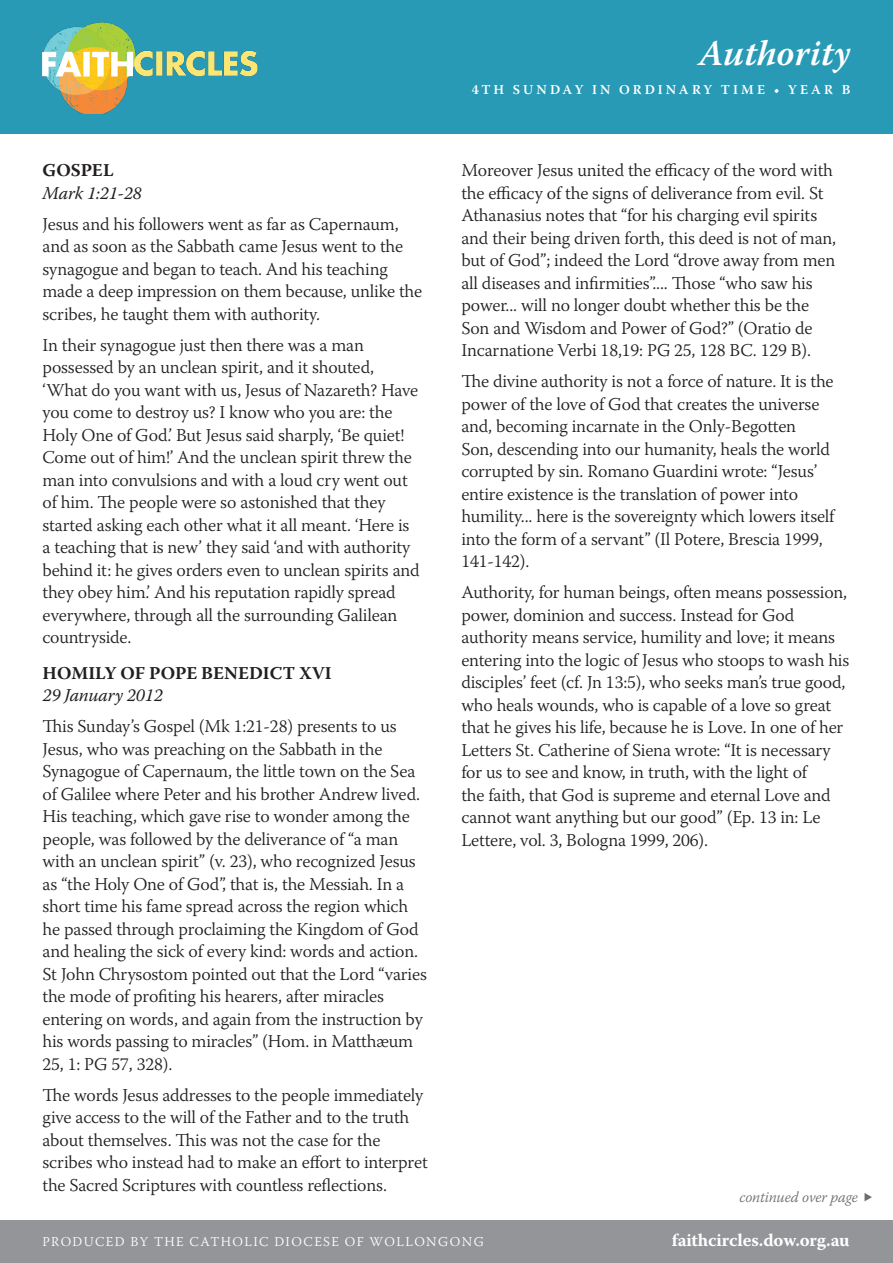
<style>
.page{position:relative;width:893px;height:1263px;background:#fff}
.page>*{position:absolute;margin:0;border:0;box-sizing:border-box;transform-origin:0 0}
.t1{font:italic 600 36px "Warnock Pro";color:#fff}
.t2{font:300 18px/22.5px "Warnock Pro";letter-spacing:-.01em;color:#231f20}
.t3{font:700 18px "Warnock Pro";color:#231f20}
.t4{font:italic 18px "Warnock Pro";letter-spacing:-.01em;color:#231f20}
.t5{font:700 18px "Warnock Pro";letter-spacing:-.01em;color:#fff}
.t6{font:italic 300 15px "Warnock Pro";letter-spacing:-.01em;color:#6c6d70}
.t7{font:300 13.5px "Warnock Pro";letter-spacing:.1em;color:#fff}
.t8{font:600 13.5px "Warnock Pro";letter-spacing:.23em;color:#fff}
</style>
<div class="page">
<div style="left:0;top:0;width:893px;height:134px;background:#289ab6"></div>
<div style="left:0;top:1220px;width:893px;height:43px;background:#939598"></div>
<img style="left:43px;top:23px;width:215px;height:91px">
<h1 class="t1" style="left:699px;top:31px;width:153px">Authority</h1>
<p class="t3" style="left:43px;top:159px;width:72px">GOSPEL</p>
<p class="t4" style="left:43px;top:182px;width:101px">Mark 1:21-28</p>
<p class="t2" style="left:43px;top:212px;width:381px">Jesus and his followers went as far as Capernaum, and as soon as the Sabbath came Jesus went to the synagogue and began to teach. And his teaching made a deep impression on them because, unlike the scribes, he taught them with authority.</p>
<p class="t2" style="left:43px;top:333px;width:379px">In their synagogue just then there was a man possessed by an unclean spirit, and it shouted, ‘What do you want with us, Jesus of Nazareth? Have you come to destroy us? I know who you are: the Holy One of God.’ But Jesus said sharply, ‘Be quiet!<br>Come out of him!’ And the unclean spirit threw the man into convulsions and with a loud cry went out of him. The people were so astonished that they started asking each other what it all meant. ‘Here is a teaching that is new’ they said ‘and with authority behind it: he gives orders even to unclean spirits and they obey him.’ And his reputation rapidly spread everywhere, through all the surrounding Galilean countryside.</p>
<p class="t3" style="left:43px;top:662px;width:291px">HOMILY OF POPE BENEDICT XVI</p>
<p class="t4" style="left:43px;top:684px;width:122px">29 January 2012</p>
<p class="t2" style="left:43px;top:714px;width:386px">This Sunday’s Gospel (Mk 1:21-28) presents to us Jesus, who was preaching on the Sabbath in the Synagogue of Capernaum, the little town on the Sea of Galilee where Peter and his brother Andrew lived.<br>His teaching, which gave rise to wonder among the people, was followed by the deliverance of “a man with an unclean spirit” (v. 23), who recognized Jesus as “the Holy One of God”, that is, the Messiah. In a short time his fame spread across the region which he passed through proclaiming the Kingdom of God and healing the sick of every kind: words and action.<br>St John Chrysostom pointed out that the Lord “varies the mode of profiting his hearers, after miracles entering on words, and again from the instruction by his words passing to miracles” (Hom. in Matthæum 25, 1: PG 57, 328).</p>
<p class="t2" style="left:43px;top:1083px;width:387px">The words Jesus addresses to the people immediately give access to the will of the Father and to the truth about themselves. This was not the case for the scribes who instead had to make an effort to interpret the Sacred Scriptures with countless reflections.</p>
<p class="t8" style="left:472px;top:82px;width:380px">4TH SUNDAY IN ORDINARY TIME • YEAR B</p>
<p class="t2" style="left:461px;top:159px;width:376px">Moreover Jesus united the efficacy of the word with the efficacy of the signs of deliverance from evil. St Athanasius notes that “for his charging evil spirits and their being driven forth, this deed is not of man, but of God”; indeed the Lord “drove away from men all diseases and infirmities”.... Those “who saw his power... will no longer doubt whether this be the Son and Wisdom and Power of God?” (Oratio de Incarnatione Verbi 18,19: PG 25, 128 BC. 129 B).</p>
<p class="t2" style="left:461px;top:370px;width:375px">The divine authority is not a force of nature. It is the power of the love of God that creates the universe and, becoming incarnate in the Only-Begotten<br>Son, descending into our humanity, heals the world corrupted by sin. Romano Guardini wrote: “Jesus’ entire existence is the translation of power into humility... here is the sovereignty which lowers itself into the form of a servant” (Il Potere, Brescia 1999, 141-142).</p>
<p class="t2" style="left:461px;top:581px;width:389px">Authority, for human beings, often means possession, power, dominion and success. Instead for God authority means service, humility and love; it means entering into the logic of Jesus who stoops to wash his disciples’ feet (cf. Jn 13:5), who seeks man’s true good, who heals wounds, who is capable of a love so great that he gives his life, because he is Love. In one of her Letters St. Catherine of Siena wrote: “It is necessary for us to see and know, in truth, with the light of<br>the faith, that God is supreme and eternal Love and cannot want anything but our good” (Ep. 13 in: Le Lettere, vol. 3, Bologna 1999, 206).</p>
<p class="t6" style="left:739px;top:1188px;width:120px">continued over page</p>
<p class="t7" style="left:43px;top:1233px;width:443px">PRODUCED BY THE CATHOLIC DIOCESE OF WOLLONGONG</p>
<p class="t5" style="left:672px;top:1229px;width:179px">faithcircles.dow.org.au</p>
</div>
